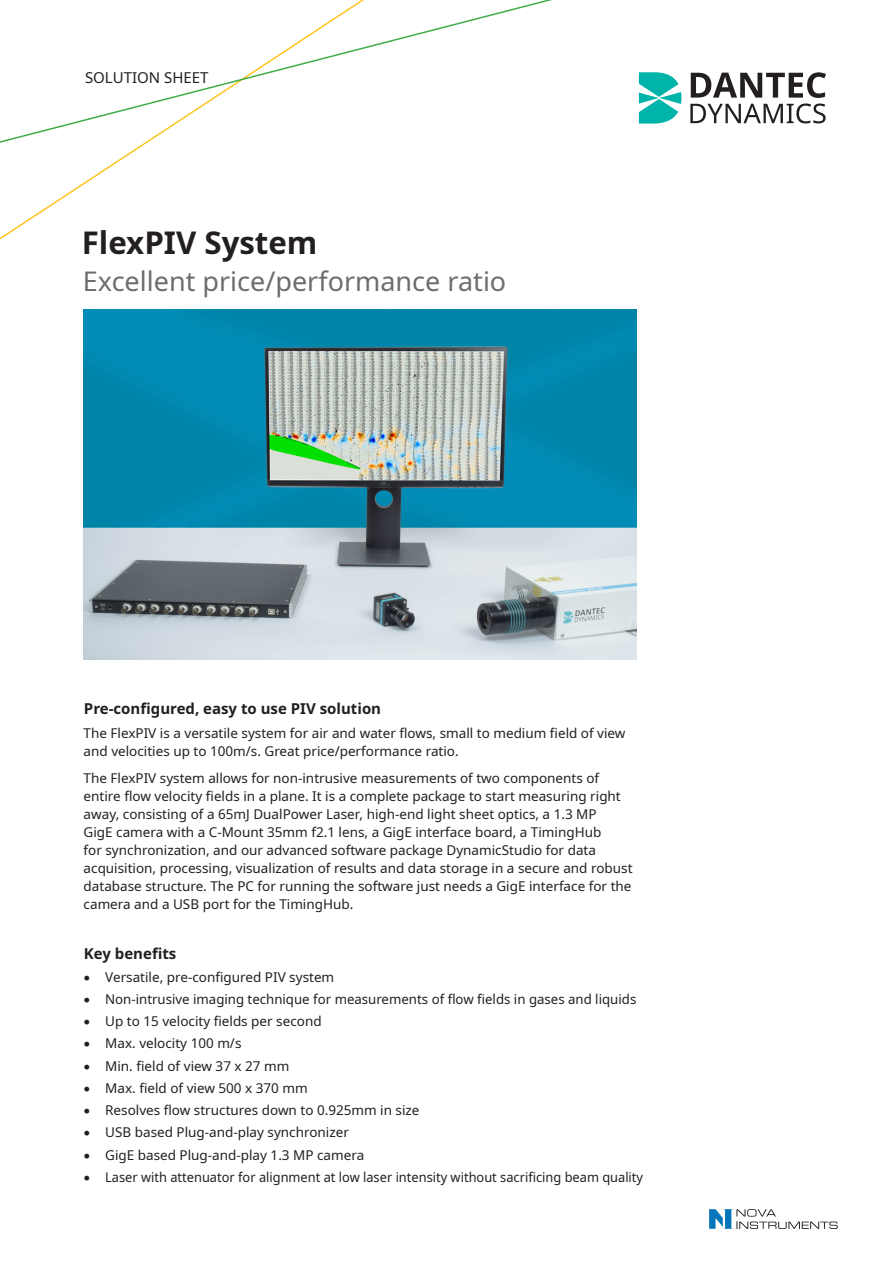
<style>
.page{position:relative;width:893px;height:1263px;background:#fff}
.page>*{position:absolute;margin:0;border:0;box-sizing:border-box;transform-origin:0 0}
.t1{font:700 31.2px "Noto Sans";color:#231f20}
.t2{font:27px "Noto Sans";color:#6c6d70}
.t3{font:700 15px "Noto Sans";color:#231f20}
.t4{font:15px "Noto Sans";color:#231f20}
.t5{font:13.5px/18px "Noto Sans";color:#231f20}
.t6{font:13.5px "Noto Sans";color:#231f20;scale:.95 1}
</style>
<div class="page">
<svg style="left:639px;top:72px;width:42px;height:52px"></svg>
<svg style="left:690px;top:72px;width:136px;height:51px"></svg>
<svg style="left:709px;top:1209px;width:129px;height:20px"></svg>
<svg style="left:0;top:0;width:552px;height:152px"></svg>
<img style="left:84px;top:309px;width:553px;height:350px">
<p class="t4" style="left:85px;top:67px;width:125px">SOLUTION SHEET</p>
<p class="t1" style="left:82px;top:221px;width:237px">FlexPIV System</p>
<p class="t2" style="left:83px;top:263px;width:425px">Excellent price/performance ratio</p>
<p class="t3" style="left:84px;top:697px;width:299px">Pre-configured, easy to use PIV solution</p>
<p class="t5" style="left:84px;top:724px;width:543px">The FlexPIV is a versatile system for air and water flows, small to medium field of view and velocities up to 100m/s. Great price/performance ratio.</p>
<p class="t5" style="left:84px;top:769px;width:550px">The FlexPIV system allows for non-intrusive measurements of two components of entire flow velocity fields in a plane. It is a complete package to start measuring right away, consisting of a 65mJ DualPower Laser, high-end light sheet optics, a 1.3 MP<br>GigE camera with a C-Mount 35mm f2.1 lens, a GigE interface board, a TimingHub<br>for synchronization, and our advanced software package DynamicStudio for data acquisition, processing, visualization of results and data storage in a secure and robust database structure. The PC for running the software just needs a GigE interface for the camera and a USB port for the TimingHub.</p>
<p class="t3" style="left:84px;top:943px;width:94px">Key benefits</p>
<p class="t5" style="left:84px;top:968px;width:252px">• Versatile, pre-configured PIV system</p>
<p class="t5" style="left:84px;top:990px;width:554px">• Non-intrusive imaging technique for measurements of flow fields in gases and liquids</p>
<p class="t5" style="left:84px;top:1012px;width:239px">• Up to 15 velocity fields per second</p>
<p class="t5" style="left:84px;top:1035px;width:159px">• Max. velocity 100 m/s</p>
<p class="t5" style="left:84px;top:1057px;width:207px">• Min. field of view 37 x 27 mm</p>
<p class="t5" style="left:84px;top:1079px;width:225px">• Max. field of view 500 x 370 mm</p>
<p class="t5" style="left:84px;top:1101px;width:337px">• Resolves flow structures down to 0.925mm in size</p>
<p class="t5" style="left:84px;top:1124px;width:266px">• USB based Plug-and-play synchronizer</p>
<p class="t5" style="left:84px;top:1146px;width:282px">• GigE based Plug-and-play 1.3 MP camera</p>
<p class="t6" style="left:84px;top:1167px;width:590px">• Laser with attenuator for alignment at low laser intensity without sacrificing beam quality</p>
</div>
